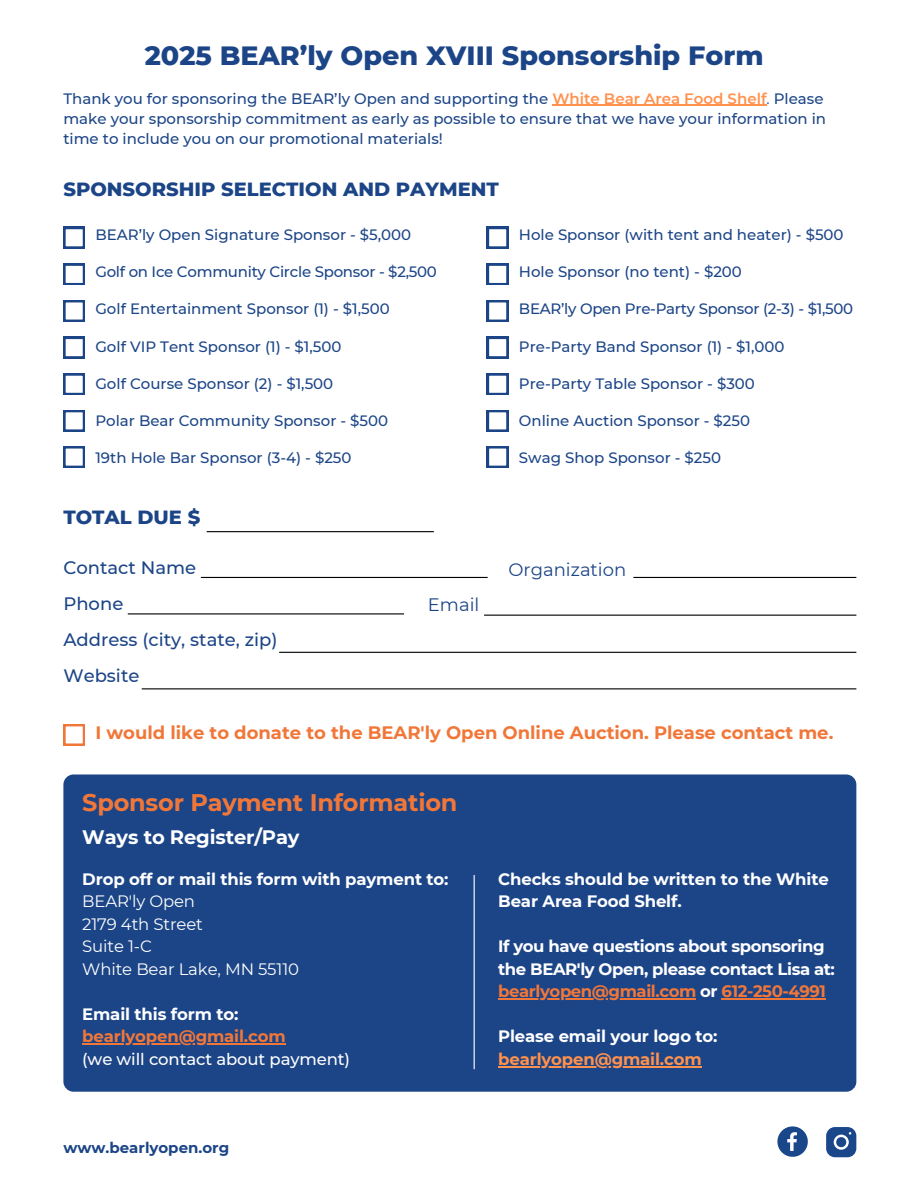
<style>
.page{position:relative;width:918px;height:1188px;background:#fff}
.page>*{position:absolute;margin:0;border:0;box-sizing:border-box;transform-origin:0 0}
.t1{font:800 27px "Montserrat";color:#1c4587}
.t2{font:700 24px "Montserrat";letter-spacing:-.01em;color:#f17739}
.t3{font:800 19.5px "Montserrat";color:#1c4587}
.t4{font:700 19.5px "Montserrat";letter-spacing:-.01em;color:#fff}
.t5{font:700 18px "Montserrat";color:#f17739}
.t6{font:500 18px/36px "Montserrat";color:#1c4587}
.t7{font:18px "Montserrat";color:#1c4587}
.t8{font:700 16.5px/22.5px "Montserrat";letter-spacing:-.01em;color:#fff}
.t9{font:16.5px "Montserrat";letter-spacing:-.01em;color:#fff}
.t10{font:500 16.5px/22.5px "Montserrat";letter-spacing:-.01em;color:#fff}
.t11{font:700 16.5px "Montserrat";letter-spacing:-.025em;color:#f17739}
.t12{font:700 16.5px "Montserrat";letter-spacing:-.01em;color:#ff914d}
.t13{font:500 15px/20.2px "Montserrat";color:#1c4587}
.t14{font:500 15px "Montserrat";letter-spacing:-.02em;color:#1c4587}
.t15{font:700 15px "Montserrat";color:#1c4587}
.s1{font-weight:600;color:#ff914d}
.s2{font-weight:400}
.s3{font-weight:700;color:#f17739}
.s4{color:#fff}
</style>
<div class="page">
<svg style="left:63px;top:227px;width:22px;height:21px"></svg>
<svg style="left:487px;top:227px;width:21px;height:21px"></svg>
<svg style="left:63px;top:264px;width:22px;height:21px"></svg>
<svg style="left:487px;top:264px;width:21px;height:21px"></svg>
<svg style="left:63px;top:300px;width:22px;height:22px"></svg>
<svg style="left:487px;top:300px;width:21px;height:22px"></svg>
<svg style="left:63px;top:337px;width:22px;height:21px"></svg>
<svg style="left:487px;top:337px;width:21px;height:21px"></svg>
<svg style="left:63px;top:373px;width:22px;height:22px"></svg>
<svg style="left:487px;top:373px;width:21px;height:22px"></svg>
<svg style="left:63px;top:410px;width:22px;height:21px"></svg>
<svg style="left:487px;top:410px;width:21px;height:21px"></svg>
<svg style="left:63px;top:446px;width:22px;height:22px"></svg>
<svg style="left:487px;top:446px;width:21px;height:22px"></svg>
<hr style="left:207px;top:531px;width:227px;height:1px;background:#000">
<hr style="left:201px;top:577px;width:287px;height:1px;background:#000">
<hr style="left:633px;top:577px;width:223px;height:1px;background:#000">
<hr style="left:128px;top:613px;width:276px;height:1px;background:#000">
<hr style="left:142px;top:688px;width:714px;height:1px;background:#000">
<hr style="left:484px;top:615px;width:372px;height:1px;background:#000">
<hr style="left:279px;top:652px;width:577px;height:1px;background:#000">
<svg style="left:777px;top:1126px;width:31px;height:31px"></svg>
<svg style="left:826px;top:1127px;width:30px;height:30px"></svg>
<hr style="left:552px;top:105px;width:215px;height:1px;background:#ff914d">
<div style="left:63px;top:774px;width:793px;height:318px;background:#1c4587;border-radius:10px"></div>
<hr style="left:474px;top:875px;width:1px;height:194px;background:#fff">
<hr style="left:498px;top:999px;width:198px;height:1px;background:#f17739">
<hr style="left:722px;top:999px;width:104px;height:1px;background:#f17739">
<hr style="left:498px;top:1066px;width:204px;height:1px;background:#ff914d">
<hr style="left:82px;top:1044px;width:204px;height:1px;background:#f17739">
<svg style="left:63px;top:724px;width:22px;height:22px"></svg>
<p class="t1" style="left:145px;top:39px;width:620px">2025 BEAR’ly Open XVIII Sponsorship Form</p>
<p class="t13" style="left:63px;top:88px;width:764px">Thank you for sponsoring the BEAR’ly Open and supporting the <span class="s1">White Bear Area Food Shelf</span><span class="s2">.</span> Please make your sponsorship commitment as early as possible to ensure that we have your information in time to include you on our promotional materials!</p>
<p class="t3" style="left:63px;top:178px;width:437px">SPONSORSHIP SELECTION AND PAYMENT</p>
<h6 class="t13" style="left:95px;top:225px;width:317px">BEAR’ly Open Signature Sponsor - $5,000</h6>
<h6 class="t14" style="left:95px;top:263px;width:343px">Golf on Ice Community Circle Sponsor - $2,500</h6>
<h6 class="t13" style="left:95px;top:299px;width:296px">Golf Entertainment Sponsor (1) - $1,500</h6>
<h6 class="t13" style="left:95px;top:336px;width:248px">Golf VIP Tent Sponsor (1) - $1,500</h6>
<h6 class="t13" style="left:95px;top:373px;width:239px">Golf Course Sponsor (2) - $1,500</h6>
<p class="t13" style="left:95px;top:410px;width:294px">Polar Bear Community Sponsor - $500</p>
<h6 class="t13" style="left:95px;top:447px;width:258px">19th Hole Bar Sponsor (3-4) - $250</h6>
<h3 class="t13" style="left:519px;top:225px;width:326px">Hole Sponsor (with tent and heater) - $500</h3>
<h3 class="t13" style="left:519px;top:262px;width:225px">Hole Sponsor (no tent) - $200</h3>
<h4 class="t14" style="left:519px;top:300px;width:336px">BEAR’ly Open Pre-Party Sponsor (2-3) - $1,500</h4>
<h4 class="t13" style="left:519px;top:336px;width:267px">Pre-Party Band Sponsor (1) - $1,000</h4>
<h4 class="t13" style="left:519px;top:373px;width:238px">Pre-Party Table Sponsor - $300</h4>
<h4 class="t13" style="left:519px;top:410px;width:233px">Online Auction Sponsor - $250</h4>
<h4 class="t13" style="left:519px;top:447px;width:204px">Swag Shop Sponsor - $250</h4>
<p class="t3" style="left:63px;top:505px;width:138px">TOTAL DUE $</p>
<h1 class="t6" style="left:63px;top:550px;width:216px">Contact Name<br>Phone<br>Address (city, state, zip)</h1>
<p class="t6" style="left:63px;top:658px;width:78px">Website</p>
<h3 class="t7" style="left:428px;top:594px;width:53px">Email</h3>
<p class="t7" style="left:509px;top:559px;width:119px">Organization</p>
<p class="t5" style="left:95px;top:722px;width:739px">I would like to donate to the BEAR'ly Open Online Auction. Please contact me.</p>
<h2 class="t2" style="left:82px;top:787px;width:377px">Sponsor Payment Information</h2>
<h4 class="t4" style="left:82px;top:825px;width:219px">Ways to Register/Pay</h4>
<p class="t8" style="left:82px;top:868px;width:368px">Drop off or mail this form with payment to:</p>
<h6 class="t9" style="left:82px;top:891px;width:114px">BEAR'ly Open</h6>
<h6 class="t9" style="left:82px;top:914px;width:122px">2179 4th Street</h6>
<h6 class="t9" style="left:82px;top:936px;width:71px">Suite 1-C</h6>
<h6 class="t9" style="left:82px;top:959px;width:218px">White Bear Lake, MN 55110</h6>
<h6 class="t8" style="left:82px;top:1003px;width:158px">Email this form to:</h6>
<p class="t10" style="left:82px;top:1025px;width:269px"><span class="s3">bearlyopen@gmail.com<br></span>(we will contact about payment)</p>
<p class="t15" style="left:63px;top:1138px;width:167px">www.bearlyopen.org</p>
<p class="t8" style="left:498px;top:868px;width:332px">Checks should be written to the White<br>Bear Area Food Shelf.</p>
<p class="t8" style="left:498px;top:935px;width:338px">If you have questions about sponsoring the BEAR'ly Open, please contact Lisa at:</p>
<p class="t11" style="left:498px;top:981px;width:329px">bearlyopen@gmail.com <span class="s4">or</span> 612-250-4991</p>
<p class="t8" style="left:498px;top:1025px;width:221px">Please email your logo to:</p>
<p class="t12" style="left:498px;top:1049px;width:205px">bearlyopen@gmail.com</p>
</div>
